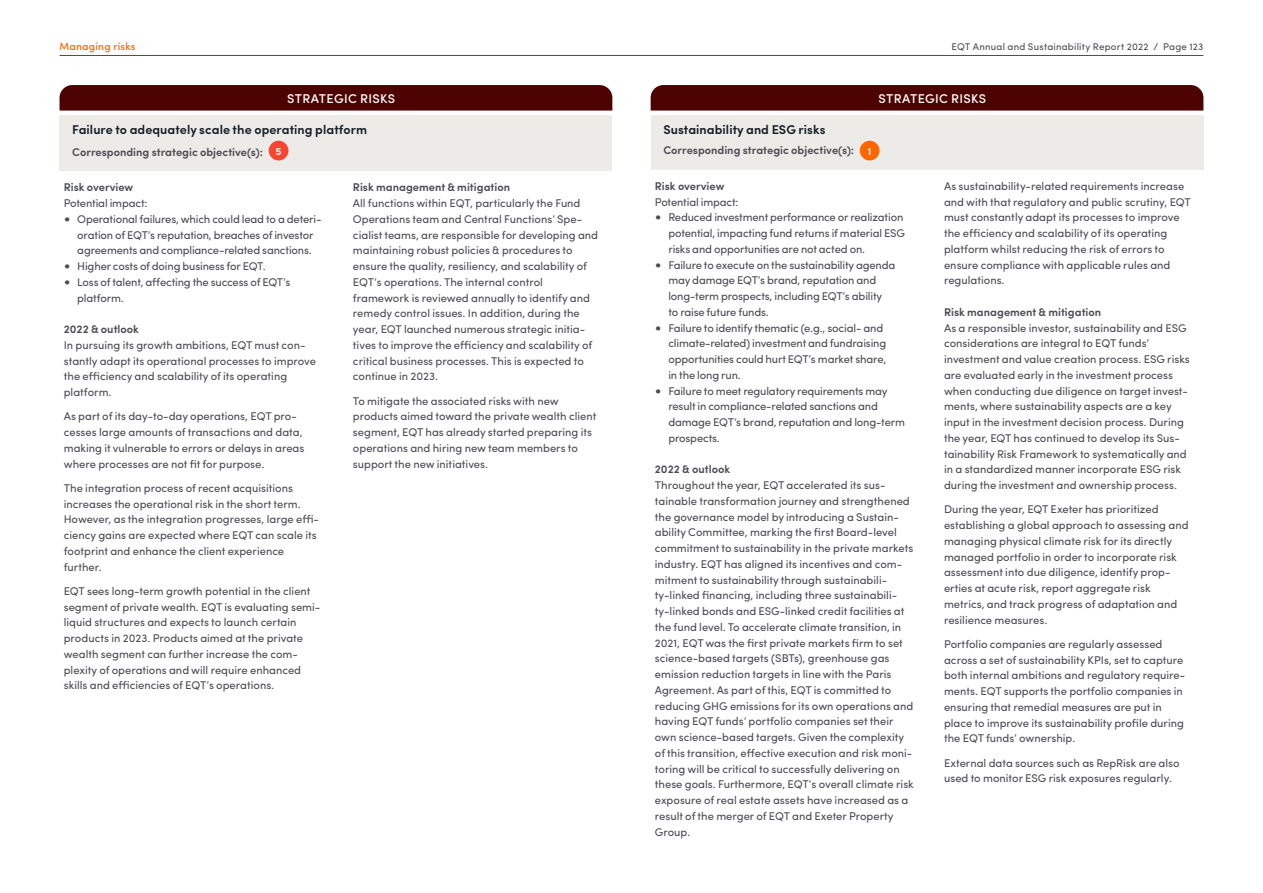
<style>
.page{position:relative;width:1263px;height:893px;background:#fff}
.page>*{position:absolute;margin:0;border:0;box-sizing:border-box;transform-origin:0 0}
.t1{font:600 12.75px "Sofia Pro";letter-spacing:.005em;color:#151f27}
.t2{font:500 12.75px "Sofia Pro";letter-spacing:.03em;color:#fff}
.t3{font:11.25px/15.8px "Sofia Pro";color:#4c4c55}
.t4{font:600 11.25px "Sofia Pro";color:#4c4c55}
.t5{font:500 10.5px "Sofia Pro";letter-spacing:.02em;color:#f60}
.t6{font:9.75px "Sofia Pro";letter-spacing:.025em;color:#4c4c55}
.s1{font-size:10.5px;color:#fff}
.s2{font-weight:300;font-size:15px}
</style>
<div class="page">
<div style="left:651px;top:115px;width:552px;height:54px;background:#edebe7"></div>
<svg style="left:651px;top:85px;width:552px;height:26px;background:#500805"></svg>
<div style="left:860px;top:141px;width:19px;height:19px;background:#f60;border-radius:50%"></div>
<div style="left:60px;top:115px;width:552px;height:56px;background:#edebe7"></div>
<svg style="left:60px;top:85px;width:552px;height:26px;background:#500805"></svg>
<div style="left:269px;top:141px;width:19px;height:19px;background:#fa4533;border-radius:50%"></div>
<hr style="left:60px;top:55px;width:1143px;height:1px;background:#4c4c55">
<p class="t5" style="left:60px;top:38px;width:78px">Managing risks</p>
<p class="t6" style="left:951px;top:39px;width:253px">EQT Annual and Sustainability Report 2022 / Page 123</p>
<p class="t2" style="left:287px;top:89px;width:109px">STRATEGIC RISKS</p>
<p class="t1" style="left:72px;top:120px;width:296px">Failure to adequately scale the operating platform</p>
<p class="t4" style="left:72px;top:143px;width:211px">Corresponding strategic objective(s): <span class="s1">5</span></p>
<p class="t4" style="left:64px;top:179px;width:71px">Risk overview</p>
<p class="t3" style="left:64px;top:195px;width:85px">Potential impact:</p>
<p class="t3" style="left:64px;top:210px;width:259px;text-align:center"><span class="s2">•</span> Operational failures, which could lead to a deteri&shy;oration of EQT’s reputation, breaches of investor agreements and compliance-related sanctions.</p>
<p class="t3" style="left:64px;top:258px;width:203px"><span class="s2">•</span> Higher costs of doing business for EQT.</p>
<p class="t3" style="left:77px;top:273px;width:215px;text-indent:-14px"><span class="s2">•</span> Loss of talent, affecting the success of EQT’s platform.</p>
<p class="t4" style="left:64px;top:321px;width:77px">2022 &amp; outlook</p>
<p class="t3" style="left:64px;top:336px;width:254px">In pursuing its growth ambitions, EQT must con&shy;stantly adapt its operational processes to improve the efficiency and scalability of its operating platform.</p>
<p class="t3" style="left:64px;top:408px;width:242px">As part of its day-to-day operations, EQT pro&shy;cesses large amounts of transactions and data, making it vulnerable to errors or delays in areas where processes are not fit for purpose.</p>
<p class="t3" style="left:64px;top:479px;width:257px">The integration process of recent acquisitions increases the operational risk in the short term.<br>However, as the integration progresses, large effi&shy;ciency gains are expected where EQT can scale its footprint and enhance the client experience further.</p>
<p class="t3" style="left:64px;top:582px;width:258px">EQT sees long-term growth potential in the client segment of private wealth. EQT is evaluating semi&shy;liquid structures and expects to launch certain products in 2023. Products aimed at the private wealth segment can further increase the com&shy;plexity of operations and will require enhanced skills and efficiencies of EQT’s operations.</p>
<p class="t4" style="left:353px;top:179px;width:159px">Risk management &amp; mitigation</p>
<p class="t3" style="left:353px;top:195px;width:247px">All functions within EQT, particularly the Fund Operations team and Central Functions’ Spe&shy;cialist teams, are responsible for developing and maintaining robust policies &amp; procedures to ensure the quality, resiliency, and scalability of EQT’s operations. The internal control framework is reviewed annually to identify and remedy control issues. In addition, during the year, EQT launched numerous strategic initia&shy;tives to improve the efficiency and scalability of critical business processes. This is expected to continue in 2023.</p>
<p class="t3" style="left:353px;top:392px;width:245px">To mitigate the associated risks with new products aimed toward the private wealth client segment, EQT has already started preparing its operations and hiring new team members to support the new initiatives.</p>
<p class="t2" style="left:878px;top:89px;width:109px">STRATEGIC RISKS</p>
<p class="t1" style="left:663px;top:120px;width:164px">Sustainability and ESG risks</p>
<p class="t4" style="left:663px;top:142px;width:211px">Corresponding strategic objective(s): <span class="s1">1</span></p>
<p class="t4" style="left:655px;top:177px;width:71px">Risk overview</p>
<p class="t3" style="left:655px;top:193px;width:85px">Potential impact:</p>
<p class="t3" style="left:668px;top:209px;width:238px;text-indent:-14px"><span class="s2">•</span> Reduced investment performance or realization potential, impacting fund returns if material ESG risks and opportunities are not acted on.</p>
<p class="t3" style="left:668px;top:256px;width:228px;text-indent:-14px"><span class="s2">•</span> Failure to execute on the sustainability agenda may damage EQT’s brand, reputation and long-term prospects, including EQT’s ability<br>to raise future funds.</p>
<p class="t3" style="left:668px;top:319px;width:219px;text-indent:-14px"><span class="s2">•</span> Failure to identify thematic (e.g., social- and climate-related) investment and fundraising opportunities could hurt EQT’s market share, in the long run.</p>
<p class="t3" style="left:668px;top:382px;width:238px;text-indent:-14px"><span class="s2">•</span> Failure to meet regulatory requirements may result in compliance-related sanctions and damage EQT’s brand, reputation and long-term prospects.</p>
<p class="t4" style="left:655px;top:461px;width:77px">2022 &amp; outlook</p>
<p class="t3" style="left:655px;top:477px;width:260px">Throughout the year, EQT accelerated its sus&shy;tainable transformation journey and strengthened the governance model by introducing a Sustain&shy;ability Committee, marking the first Board-level commitment to sustainability in the private markets industry. EQT has aligned its incentives and com&shy;mitment to sustainability through sustainabili&shy;ty-linked financing, including three sustainabili&shy;ty-linked bonds and ESG-linked credit facilities at the fund level. To accelerate climate transition, in 2021, EQT was the first private markets firm to set science-based targets (SBTs), greenhouse gas emission reduction targets in line with the Paris Agreement. As part of this, EQT is committed to reducing GHG emissions for its own operations and having EQT funds’ portfolio companies set their own science-based targets. Given the complexity of this transition, effective execution and risk moni&shy;toring will be critical to successfully delivering on these goals. Furthermore, EQT’s overall climate risk exposure of real estate assets have increased as a result of the merger of EQT and Exeter Property Group.</p>
<p class="t3" style="left:944px;top:177px;width:248px">As sustainability-related requirements increase and with that regulatory and public scrutiny, EQT must constantly adapt its processes to improve the efficiency and scalability of its operating platform whilst reducing the risk of errors to ensure compliance with applicable rules and regulations.</p>
<p class="t4" style="left:944px;top:303px;width:159px">Risk management &amp; mitigation</p>
<p class="t3" style="left:944px;top:319px;width:247px">As a responsible investor, sustainability and ESG considerations are integral to EQT funds’ investment and value creation process. ESG risks are evaluated early in the investment process when conducting due diligence on target invest&shy;ments, where sustainability aspects are a key input in the investment decision process. During the year, EQT has continued to develop its Sus&shy;tainability Risk Framework to systematically and in a standardized manner incorporate ESG risk during the investment and ownership process.</p>
<p class="t3" style="left:944px;top:501px;width:246px">During the year, EQT Exeter has prioritized establishing a global approach to assessing and managing physical climate risk for its directly managed portfolio in order to incorporate risk assessment into due diligence, identify prop&shy;erties at acute risk, report aggregate risk metrics, and track progress of adaptation and resilience measures.</p>
<p class="t3" style="left:944px;top:635px;width:243px">Portfolio companies are regularly assessed across a set of sustainability KPIs, set to capture both internal ambitions and regulatory require&shy;ments. EQT supports the portfolio companies in ensuring that remedial measures are put in place to improve its sustainability profile during the EQT funds’ ownership.</p>
<p class="t3" style="left:944px;top:754px;width:237px">External data sources such as RepRisk are also used to monitor ESG risk exposures regularly.</p>
</div>
